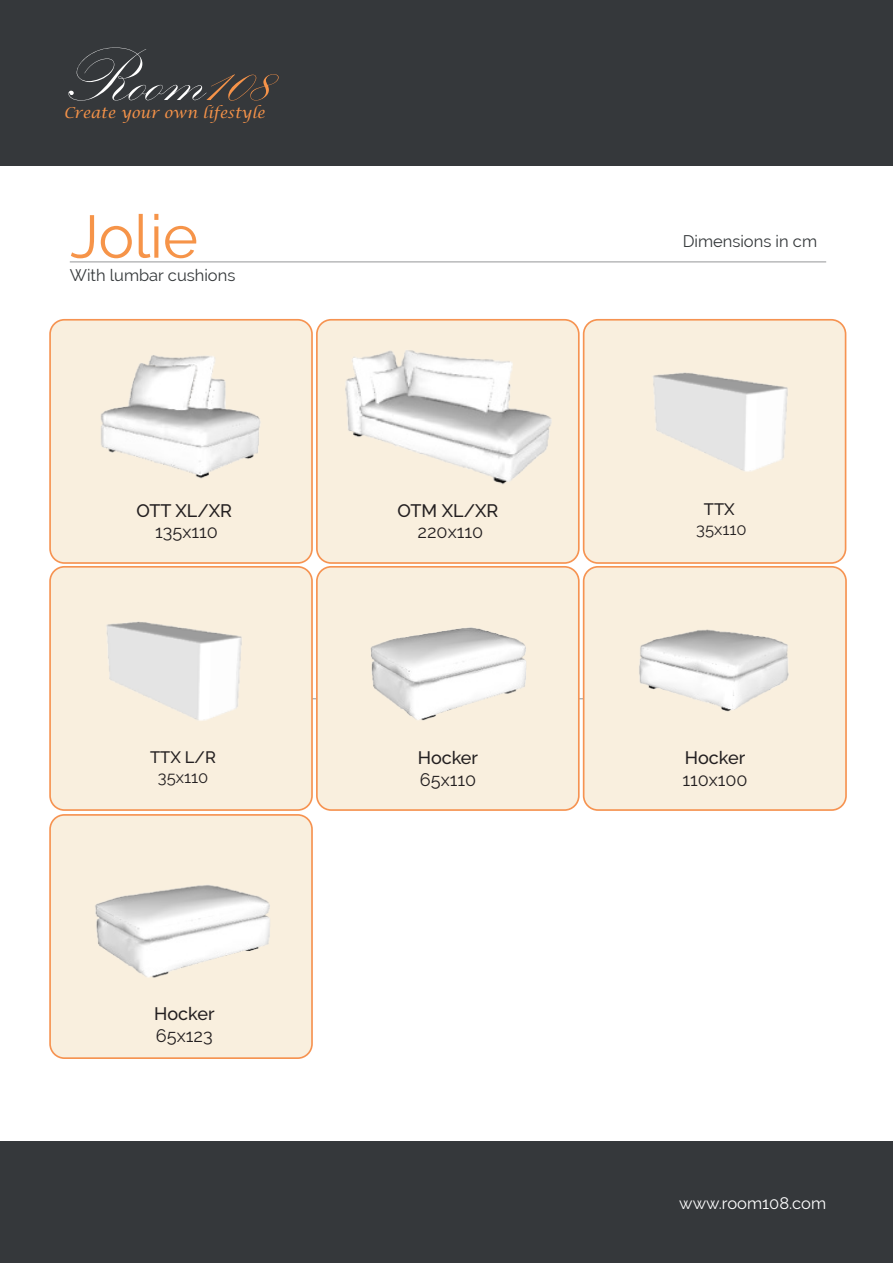
<style>
.page{position:relative;width:893px;height:1263px;background:#fff}
.page>*{position:absolute;margin:0;border:0;box-sizing:border-box;transform-origin:0 0}
.t1{font:77.4px "Kunstler Script";color:#fff}
.t2{font:60px "Raleway";color:#f69449}
.t3{font:500 18px "Raleway";color:#231f20}
.t4{font:18px "Raleway";color:#231f20}
.t5{font:16.5px "Raleway";color:#35393b}
.t6{font:16.5px "Raleway";color:#fff}
.t7{font:16.5px "Raleway";color:#231f20}
.t8{font:500 16.5px "Raleway";color:#231f20}
.t9{font:italic 15px "Lucida Calligraphy";color:#f49249}
.s1{color:#f69349}
</style>
<div class="page">
<div style="left:0;top:0;width:892px;height:165px;background:#35383b"></div>
<div style="left:0;top:1141px;width:892px;height:122px;background:#35383b"></div>
<hr style="left:60px;top:698px;width:756px;height:1px;background:#959798">
<div style="left:50px;top:320px;width:262px;height:243px;background:#f9efde;border-radius:14px"></div>
<div style="left:49px;top:319px;width:264px;height:245px;border:2px solid #f69351;border-radius:14px"></div>
<hr style="left:70px;top:261px;width:756px;height:1px;background:#959798">
<div style="left:584px;top:320px;width:262px;height:243px;background:#f9efde;border-radius:14px"></div>
<div style="left:583px;top:319px;width:263px;height:245px;border:2px solid #f69351;border-radius:14px"></div>
<div style="left:50px;top:567px;width:262px;height:243px;background:#f9efde;border-radius:14px"></div>
<div style="left:49px;top:566px;width:264px;height:245px;border:2px solid #f69351;border-radius:14px"></div>
<div style="left:317px;top:567px;width:262px;height:243px;background:#f9efde;border-radius:14px"></div>
<div style="left:316px;top:566px;width:264px;height:245px;border:2px solid #f69351;border-radius:14px"></div>
<div style="left:584px;top:567px;width:262px;height:243px;background:#f9efde;border-radius:14px"></div>
<div style="left:583px;top:566px;width:264px;height:245px;border:2px solid #f69351;border-radius:14px"></div>
<div style="left:50px;top:815px;width:262px;height:243px;background:#f9efde;border-radius:14px"></div>
<div style="left:49px;top:814px;width:264px;height:245px;border:2px solid #f69351;border-radius:14px"></div>
<div style="left:317px;top:320px;width:262px;height:243px;background:#f9efde;border-radius:14px"></div>
<img style="left:317px;top:319px;width:262px;height:175px">
<img style="left:653px;top:372px;width:135px;height:100px">
<img style="left:330px;top:562px;width:232px;height:159px">
<img style="left:604px;top:566px;width:223px;height:146px">
<img style="left:95px;top:885px;width:175px;height:93px">
<img style="left:101px;top:355px;width:160px;height:124px">
<img style="left:106px;top:621px;width:136px;height:100px">
<h1 class="t1" style="left:59px;top:36px;width:212px">Room<span class="s1">108</span></h1>
<p class="t9" style="left:64px;top:104px;width:203px">Create your own lifestyle</p>
<p class="t2" style="left:70px;top:202px;width:130px">Jolie</p>
<p class="t5" style="left:70px;top:265px;width:167px">With lumbar cushions</p>
<p class="t3" style="left:136px;top:500px;width:97px">OTT XL/XR</p>
<p class="t4" style="left:155px;top:522px;width:64px">135x110</p>
<p class="t8" style="left:150px;top:747px;width:67px">TTX L/R</p>
<p class="t7" style="left:158px;top:767px;width:52px">35x110</p>
<p class="t3" style="left:154px;top:1004px;width:62px">Hocker</p>
<p class="t4" style="left:156px;top:1025px;width:58px">65x123</p>
<p class="t3" style="left:397px;top:500px;width:102px">OTM XL/XR</p>
<p class="t4" style="left:417px;top:522px;width:67px">220x110</p>
<p class="t3" style="left:418px;top:747px;width:62px">Hocker</p>
<p class="t4" style="left:420px;top:769px;width:58px">65x110</p>
<p class="t5" style="left:683px;top:232px;width:136px">Dimensions in cm</p>
<p class="t8" style="left:704px;top:500px;width:32px">TTX</p>
<p class="t7" style="left:696px;top:520px;width:52px">35x110</p>
<p class="t3" style="left:685px;top:747px;width:62px">Hocker</p>
<p class="t4" style="left:682px;top:769px;width:67px">110x100</p>
<p class="t6" style="left:679px;top:1193px;width:148px">www.room108.com</p>
</div>
